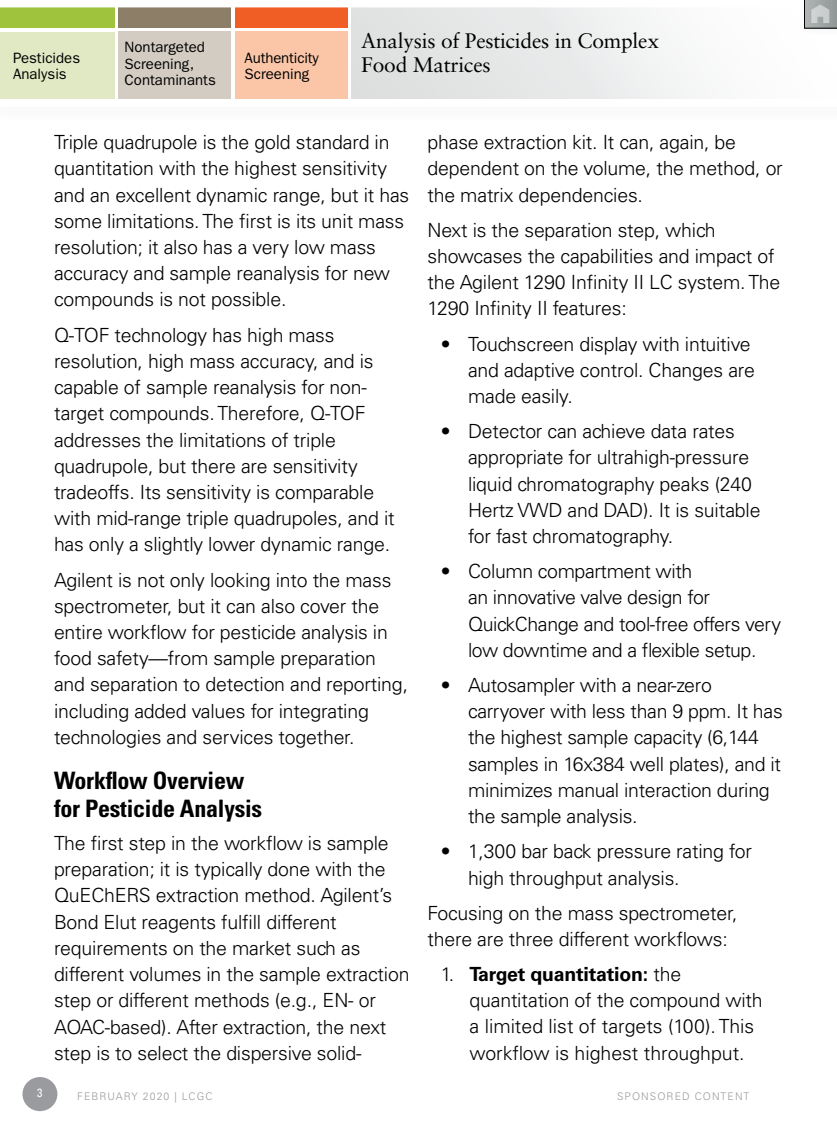
<style>
.page{position:relative;width:837px;height:1134px;background:#fff}
.page>*{position:absolute;margin:0;border:0;box-sizing:border-box;transform-origin:0 0}
.t1{font:700 condensed 24px/27.8px "Univers LT Std";letter-spacing:-.01em;color:#000}
.t2{font:21px/24px "Sabon LT Std";letter-spacing:-.01em;color:#000}
.t3{font:300 19.5px/26.2px "Univers LT Std";letter-spacing:-.01em;color:#000}
.t4{font:15px/16.5px "ITC Franklin Gothic Std";color:#000}
.t5{font:condensed 12px "Univers LT Std";color:#fff}
.t6{font:300 10.5px "Univers LT Std";letter-spacing:.1em;color:#999b9e}
.s1{font-weight:700}
</style>
<div class="page">
<svg style="left:0;top:7px;width:352px;height:92px"></svg>
<div style="left:0;top:7px;width:115px;height:20px;background:#a0c33d"></div>
<div style="left:119px;top:7px;width:112px;height:20px;background:#8d7e67"></div>
<div style="left:235px;top:7px;width:112px;height:20px;background:#f05e26"></div>
<div style="left:0;top:33px;width:115px;height:67px;background:#e1e9c4"></div>
<div style="left:119px;top:32px;width:112px;height:67px;background:#d3ccc3"></div>
<div style="left:235px;top:32px;width:112px;height:67px;background:#fbc6a8"></div>
<div style="left:352px;top:7px;width:485px;height:92px;background:linear-gradient(to right,#dbdedd,#fff)"></div>
<div style="left:21px;top:1075px;width:38px;height:38px;background:#999b9e;border-radius:50%"></div>
<div style="left:19px;top:1073px;width:42px;height:42px;border:4px solid #fff;border-radius:50%"></div>
<div style="left:0;top:99px;width:837px;height:7px;background:#fff"></div>
<div style="left:797px;top:0;width:40px;height:39px;background:#fefefe"></div>
<svg style="left:804px;top:0;width:33px;height:29px"></svg>
<p class="t4" style="left:13px;top:50px;width:69px">Pesticides<br>Analysis</p>
<p class="t4" style="left:125px;top:39px;width:93px">Nontargeted<br>Screening,<br>Contaminants</p>
<p class="t4" style="left:245px;top:50px;width:76px">Authenticity<br>Screening</p>
<p class="t2" style="left:361px;top:29px;width:299px">Analysis of Pesticides in Complex<br>Food Matrices</p>
<p class="t5" style="left:37px;top:1085px;width:7px">3</p>
<p class="t3" style="left:54px;top:129px;width:357px">Triple quadrupole is the gold standard in quantitation with the highest sensitivity and an excellent dynamic range, but it has some limitations. The first is its unit mass resolution; it also has a very low mass accuracy and sample reanalysis for new compounds is not possible.</p>
<p class="t3" style="left:54px;top:322px;width:342px">Q-TOF technology has high mass resolution, high mass accuracy, and is capable of sample reanalysis for non&shy;target compounds. Therefore, Q-TOF addresses the limitations of triple quadrupole, but there are sensitivity tradeoffs. Its sensitivity is comparable with mid-range triple quadrupoles, and it has only a slightly lower dynamic range.</p>
<p class="t3" style="left:54px;top:567px;width:356px">Agilent is not only looking into the mass spectrometer, but it can also cover the entire workflow for pesticide analysis in food safety—from sample preparation and separation to detection and reporting, including added values for integrating technologies and services together.</p>
<p class="t1" style="left:54px;top:767px;width:210px">Workflow Overview for Pesticide Analysis</p>
<p class="t3" style="left:54px;top:830px;width:357px">The first step in the workflow is sample preparation; it is typically done with the QuEChERS extraction method. Agilent’s Bond Elut reagents fulfill different requirements on the market such as different volumes in the sample extraction step or different methods (e.g., EN- or AOAC-based). After extraction, the next step is to select the dispersive solid-</p>
<p class="t3" style="left:428px;top:129px;width:357px">phase extraction kit. It can, again, be dependent on the volume, the method, or the matrix dependencies.</p>
<p class="t3" style="left:428px;top:217px;width:354px">Next is the separation step, which showcases the capabilities and impact of the Agilent 1290 Infinity II LC system. The 1290 Infinity II features:</p>
<p class="t3" style="left:468px;top:331px;width:289px;text-indent:-27px">• Touchscreen display with intuitive and adaptive control. Changes are made easily.</p>
<p class="t3" style="left:468px;top:418px;width:294px;text-indent:-27px">• Detector can achieve data rates appropriate for ultrahigh-pressure liquid chromatography peaks (240<br>Hertz VWD and DAD). It is suitable for fast chromatography.</p>
<p class="t3" style="left:468px;top:558px;width:315px;text-indent:-27px">• Column compartment with<br>an innovative valve design for<br>QuickChange and tool-free offers very low downtime and a flexible setup.</p>
<p class="t3" style="left:468px;top:672px;width:316px;text-indent:-27px">• Autosampler with a near-zero carryover with less than 9 ppm. It has the highest sample capacity (6,144 samples in 16x384 well plates), and it minimizes manual interaction during the sample analysis.</p>
<p class="t3" style="left:468px;top:838px;width:286px;text-indent:-27px">• 1,300 bar back pressure rating for high throughput analysis.</p>
<p class="t3" style="left:428px;top:900px;width:311px">Focusing on the mass spectrometer, there are three different workflows:</p>
<p class="t3" style="left:470px;top:961px;width:295px;text-indent:-29px">1. <span class="s1">Target quantitation:</span> the quantitation of the compound with a limited list of targets (100). This workflow is highest throughput.</p>
<p class="t6" style="left:77px;top:1090px;width:137px">FEBRUARY 2020 | LCGC</p>
<p class="t6" style="left:617px;top:1090px;width:134px">SPONSORED CONTENT</p>
</div>
